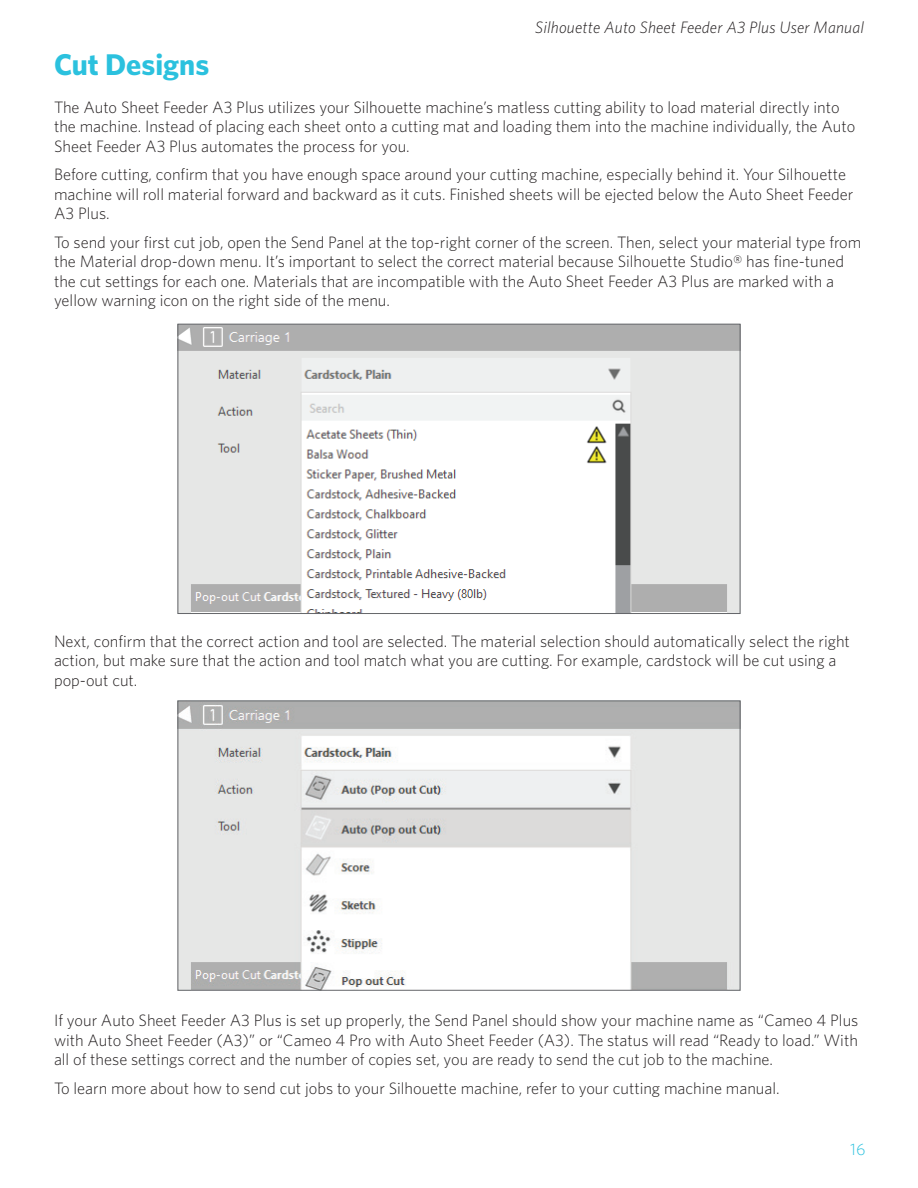
<style>
.page{position:relative;width:918px;height:1188px;background:#fff}
.page>*{position:absolute;margin:0;border:0;box-sizing:border-box;transform-origin:0 0}
.t1{font:700 30px "Whitney";color:#2bc1de}
.t2{font:300 16.5px/19.5px "Whitney";color:#231f20}
.t3{font:italic 300 16.5px "Whitney";letter-spacing:.01em;color:#231f20}
.t4{font:300 16.5px "Whitney";color:#2bc1de}
</style>
<div class="page">
<img style="left:180px;top:326px;width:558px;height:286px">
<div style="left:178px;top:324px;width:562px;height:290px;border:1px solid #64666a"></div>
<img style="left:180px;top:703px;width:558px;height:285px">
<div style="left:178px;top:701px;width:562px;height:289px;border:1px solid #64666a"></div>
<p class="t3" style="left:535px;top:18px;width:330px">Silhouette Auto Sheet Feeder A3 Plus User Manual</p>
<h1 class="t1" style="left:54px;top:47px;width:157px">Cut Designs</h1>
<p class="t2" style="left:54px;top:97px;width:803px">The Auto Sheet Feeder A3 Plus utilizes your Silhouette machine’s matless cutting ability to load material directly into the machine. Instead of placing each sheet onto a cutting mat and loading them into the machine individually, the Auto<br>Sheet Feeder A3 Plus automates the process for you.</p>
<p class="t2" style="left:54px;top:165px;width:801px">Before cutting, confirm that you have enough space around your cutting machine, especially behind it. Your Silhouette machine will roll material forward and backward as it cuts. Finished sheets will be ejected below the Auto Sheet Feeder<br>A3 Plus.</p>
<p class="t2" style="left:54px;top:232px;width:809px">To send your first cut job, open the Send Panel at the top-right corner of the screen. Then, select your material type from the Material drop-down menu. It’s important to select the correct material because Silhouette Studio® has fine-tuned the cut settings for each one. Materials that are incompatible with the Auto Sheet Feeder A3 Plus are marked with a yellow warning icon on the right side of the menu.</p>
<p class="t2" style="left:54px;top:631px;width:798px">Next, confirm that the correct action and tool are selected. The material selection should automatically select the right action, but make sure that the action and tool match what you are cutting. For example, cardstock will be cut using a pop-out cut.</p>
<p class="t2" style="left:54px;top:1011px;width:806px;text-align:justify">If your Auto Sheet Feeder A3 Plus is set up properly, the Send Panel should show your machine name as “Cameo 4 Plus with Auto Sheet Feeder (A3)” or “Cameo 4 Pro with Auto Sheet Feeder (A3). The status will read “Ready to load.” With all of these settings correct and the number of copies set, you are ready to send the cut job to the machine.</p>
<p class="t2" style="left:54px;top:1078px;width:727px">To learn more about how to send cut jobs to your Silhouette machine, refer to your cutting machine manual.</p>
<p class="t4" style="left:850px;top:1139px;width:17px">16</p>
</div>
